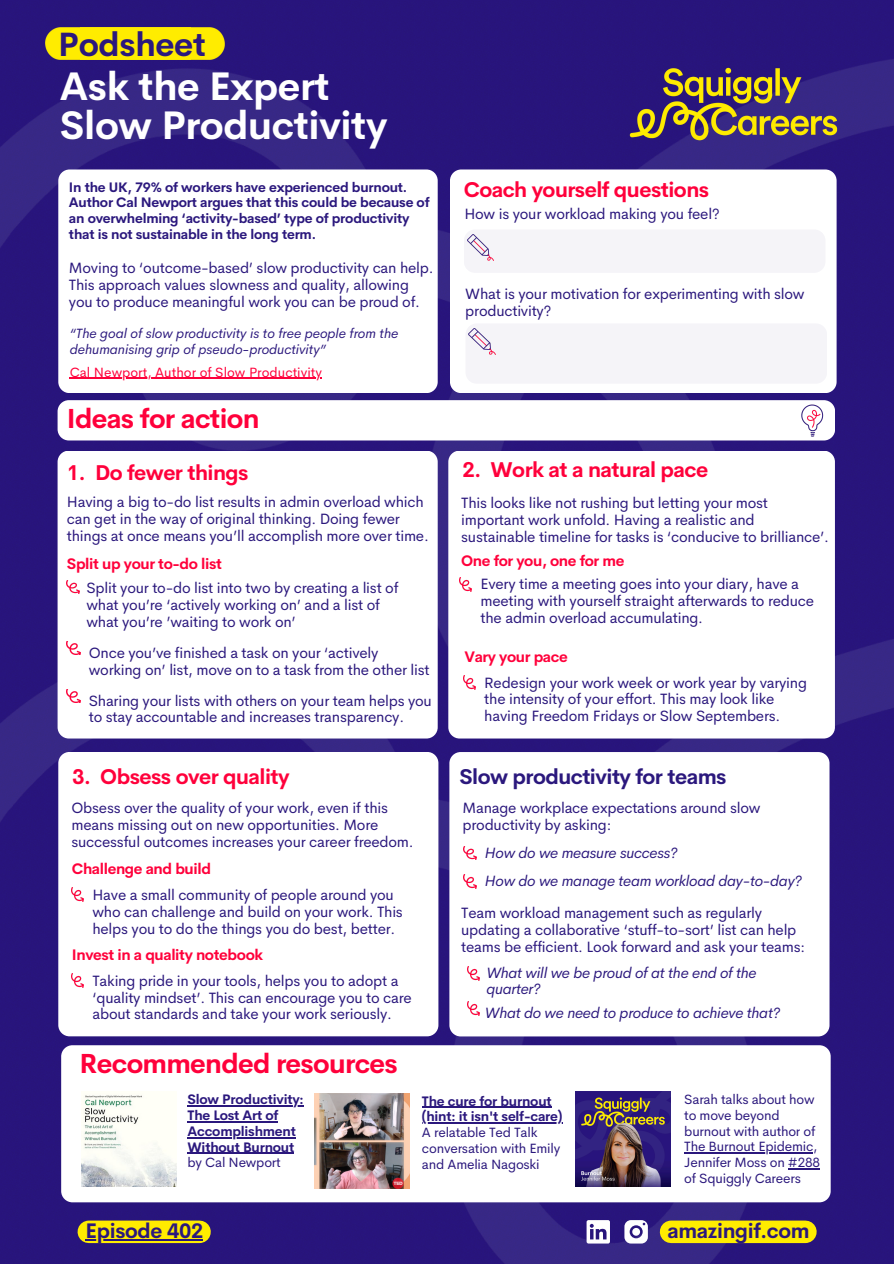
<style>
.page{position:relative;width:894px;height:1264px;background:#fff}
.page>*{position:absolute;margin:0;border:0;box-sizing:border-box;transform-origin:0 0}
.t1{font:700 39px/38.2px "Cerebri Sans";letter-spacing:-.01em;color:#fff}
.t2{font:700 33px "Cerebri Sans";letter-spacing:-.01em;color:#2b187d}
.t3{font:700 27px "Cerebri Sans";letter-spacing:-.025em;color:#ff003b}
.t4{font:700 21px "Cerebri Sans";letter-spacing:-.025em;color:#ff003b}
.t5{font:700 21px "Cerebri Sans";letter-spacing:-.025em;color:#2b187d}
.t6{font:700 20.7px "Cerebri Sans";letter-spacing:-.015em;color:#2b187d}
.t7{font:15px/16.8px "Cerebri Sans";letter-spacing:-.015em;color:#2b187d}
.t8{font:italic 15px/16.8px "Cerebri Sans";letter-spacing:-.015em;color:#2b187d}
.t9{font:700 15px "Cerebri Sans";letter-spacing:-.025em;color:#ff003b}
.t10{font:700 13.5px/15.8px "Cerebri Sans";letter-spacing:-.015em;color:#2b187d}
.t11{font:13.5px/15.8px "Cerebri Sans";letter-spacing:-.015em;color:#2b187d}
.t12{font:italic 13.5px/15.8px "Cerebri Sans";color:#2b187d}
.t13{font:13.5px "Cerebri Sans";color:#ff003b}
</style>
<div class="page">
<img style="left:0;top:0;width:893px;height:1263px">
<div style="left:61px;top:1045px;width:769px;height:157px;background:#fff;border-radius:11px"></div>
<div style="left:58px;top:450px;width:379px;height:288px;background:#fff;border-radius:11px"></div>
<div style="left:58px;top:169px;width:379px;height:224px;background:#fff;border-radius:11px"></div>
<div style="left:58px;top:400px;width:776px;height:40px;background:#fff;border-radius:11px"></div>
<img style="left:801px;top:404px;width:23px;height:33px">
<div style="left:448px;top:450px;width:386px;height:288px;background:#fff;border-radius:11px"></div>
<div style="left:58px;top:752px;width:380px;height:284px;background:#fff;border-radius:11px"></div>
<svg style="left:67px;top:580px;width:12px;height:13px"></svg>
<img style="left:459px;top:577px;width:13px;height:14px">
<svg style="left:71px;top:888px;width:13px;height:13px"></svg>
<svg style="left:586px;top:1220px;width:23px;height:23px"></svg>
<svg style="left:624px;top:1220px;width:23px;height:23px"></svg>
<div style="left:671px;top:1220px;width:134px;height:22px;background:#ffec00"></div>
<div style="left:89px;top:1220px;width:110px;height:22px;background:#ffec00"></div>
<hr style="left:85px;top:1238px;width:118px;height:2px;background:#2b187d">
<img style="left:45px;top:28px;width:35px;height:31px">
<div style="left:80px;top:28px;width:144px;height:31px;background:#ffec00"></div>
<img style="left:615px;top:48px;width:235px;height:112px">
<img style="left:82px;top:1094px;width:95px;height:92px">
<img style="left:575px;top:1091px;width:95px;height:95px">
<img style="left:314px;top:1093px;width:95px;height:95px">
<hr style="left:422px;top:1106px;width:129px;height:1px;background:#2b187d">
<hr style="left:422px;top:1122px;width:140px;height:1px;background:#2b187d">
<hr style="left:187px;top:1105px;width:116px;height:1px;background:#2b187d">
<hr style="left:187px;top:1121px;width:91px;height:1px;background:#2b187d">
<hr style="left:187px;top:1137px;width:109px;height:1px;background:#2b187d">
<hr style="left:187px;top:1152px;width:107px;height:1px;background:#2b187d">
<hr style="left:684px;top:1152px;width:129px;height:1px;background:#2b187d">
<hr style="left:787px;top:1168px;width:32px;height:1px;background:#2b187d">
<div style="left:450px;top:169px;width:386px;height:224px;background:#fff;border-radius:11px"></div>
<div style="left:463px;top:229px;width:362px;height:44px;background:#f5f4f8;border-radius:11px"></div>
<img style="left:465px;top:233px;width:29px;height:28px">
<div style="left:449px;top:752px;width:380px;height:284px;background:#fff;border-radius:11px"></div>
<img style="left:463px;top:846px;width:13px;height:14px">
<hr style="left:70px;top:377px;width:252px;height:2px;background:#ff003b">
<img style="left:67px;top:641px;width:13px;height:14px">
<svg style="left:67px;top:689px;width:13px;height:13px"></svg>
<img style="left:463px;top:675px;width:12px;height:14px">
<img style="left:71px;top:973px;width:13px;height:14px">
<img style="left:463px;top:874px;width:13px;height:14px">
<img style="left:467px;top:966px;width:12px;height:14px">
<img style="left:467px;top:1001px;width:12px;height:14px">
<div style="left:465px;top:323px;width:361px;height:61px;background:#f5f4f8;border-radius:11px"></div>
<img style="left:467px;top:327px;width:29px;height:28px">
<h2 class="t2" style="left:58px;top:23px;width:149px">Podsheet</h2>
<h1 class="t1" style="left:60px;top:67px;width:329px">Ask the Expert<br>Slow Productivity</h1>
<p class="t10" style="left:69px;top:179px;width:362px">In the UK, 79% of workers have experienced burnout.<br>Author Cal Newport argues that this could be because of an overwhelming ‘activity-based’ type of productivity that is not sustainable in the long term.</p>
<p class="t7" style="left:69px;top:259px;width:366px">Moving to ‘outcome-based’ slow productivity can help.<br>This approach values slowness and quality, allowing you to produce meaningful work you can be proud of.</p>
<p class="t12" style="left:70px;top:325px;width:330px">“The goal of slow productivity is to free people from the dehumanising grip of pseudo-productivity”</p>
<p class="t13" style="left:70px;top:363px;width:254px">Cal Newport, Author of Slow Productivity</p>
<h3 class="t3" style="left:67px;top:401px;width:194px">Ideas for action</h3>
<h3 class="t4" style="left:67px;top:459px;width:183px">1. Do fewer things</h3>
<p class="t7" style="left:67px;top:493px;width:363px">Having a big to-do list results in admin overload which can get in the way of original thinking. Doing fewer things at once means you’ll accomplish more over time.</p>
<p class="t9" style="left:67px;top:554px;width:156px">Split up your to-do list</p>
<p class="t7" style="left:86px;top:579px;width:313px">Split your to-do list into two by creating a list of what you’re ‘actively working on’ and a list of what you’re ’waiting to work on’</p>
<p class="t7" style="left:89px;top:644px;width:342px">Once you’ve finished a task on your ‘actively working on’ list, move on to a task from the other list</p>
<p class="t7" style="left:89px;top:692px;width:344px">Sharing your lists with others on your team helps you to stay accountable and increases transparency.</p>
<h3 class="t4" style="left:72px;top:762px;width:219px">3. Obsess over quality</h3>
<p class="t7" style="left:71px;top:799px;width:343px">Obsess over the quality of your work, even if this means missing out on new opportunities. More successful outcomes increases your career freedom.</p>
<p class="t9" style="left:72px;top:858px;width:140px">Challenge and build</p>
<p class="t7" style="left:92px;top:886px;width:312px">Have a small community of people around you who can challenge and build on your work. This helps you to do the things you do best, better.</p>
<p class="t9" style="left:72px;top:944px;width:193px">Invest in a quality notebook</p>
<p class="t7" style="left:92px;top:971px;width:321px">Taking pride in your tools, helps you to adopt a ‘quality mindset’. This can encourage you to care about standards and take your work seriously.</p>
<h3 class="t3" style="left:80px;top:1046px;width:320px">Recommended resources</h3>
<h3 class="t4" style="left:463px;top:176px;width:247px">Coach yourself questions</h3>
<p class="t7" style="left:464px;top:206px;width:257px">How is your workload making you feel?</p>
<p class="t7" style="left:465px;top:285px;width:341px">What is your motivation for experimenting with slow productivity?</p>
<h3 class="t4" style="left:462px;top:455px;width:247px">2. Work at a natural pace</h3>
<p class="t7" style="left:461px;top:494px;width:369px">This looks like not rushing but letting your most important work unfold. Having a realistic and sustainable timeline for tasks is ‘conducive to brilliance’.</p>
<p class="t9" style="left:461px;top:550px;width:165px">One for you, one for me</p>
<p class="t7" style="left:480px;top:575px;width:335px">Every time a meeting goes into your diary, have a meeting with yourself straight afterwards to reduce the admin overload accumulating.</p>
<p class="t9" style="left:464px;top:646px;width:105px">Vary your pace</p>
<p class="t7" style="left:484px;top:674px;width:324px">Redesign your work week or work year by varying the intensity of your effort. This may look like having Freedom Fridays or Slow Septembers.</p>
<h3 class="t5" style="left:459px;top:763px;width:268px">Slow productivity for teams</h3>
<p class="t7" style="left:462px;top:799px;width:299px">Manage workplace expectations around slow productivity by asking:</p>
<p class="t8" style="left:485px;top:844px;width:194px">How do we measure success?</p>
<p class="t8" style="left:485px;top:872px;width:318px">How do we manage team workload day-to-day?</p>
<p class="t7" style="left:461px;top:904px;width:345px">Team workload management such as regularly updating a collaborative ‘stuff-to-sort’ list can help teams be efficient. Look forward and ask your teams:</p>
<p class="t8" style="left:486px;top:963px;width:272px">What will we be proud of at the end of the quarter?</p>
<p class="t8" style="left:485px;top:1004px;width:296px">What do we need to produce to achieve that?</p>
<p class="t10" style="left:187px;top:1091px;width:118px">Slow Productivity:<br>The Lost Art of<br>Accomplishment<br>Without Burnout</p>
<p class="t11" style="left:187px;top:1154px;width:95px">by Cal Newport</p>
<p class="t10" style="left:422px;top:1092px;width:142px">The cure for burnout (hint: it isn't self-care)</p>
<p class="t11" style="left:422px;top:1124px;width:140px">A relatable Ted Talk conversation with Emily and Amelia Nagoski</p>
<p class="t11" style="left:684px;top:1091px;width:137px">Sarah talks about how to move beyond burnout with author of<br>The Burnout Epidemic,<br>Jennifer Moss on #288 of Squiggly Careers</p>
<h3 class="t6" style="left:85px;top:1217px;width:119px">Episode 402</h3>
<h3 class="t6" style="left:667px;top:1217px;width:144px">amazingif.com</h3>
</div>
